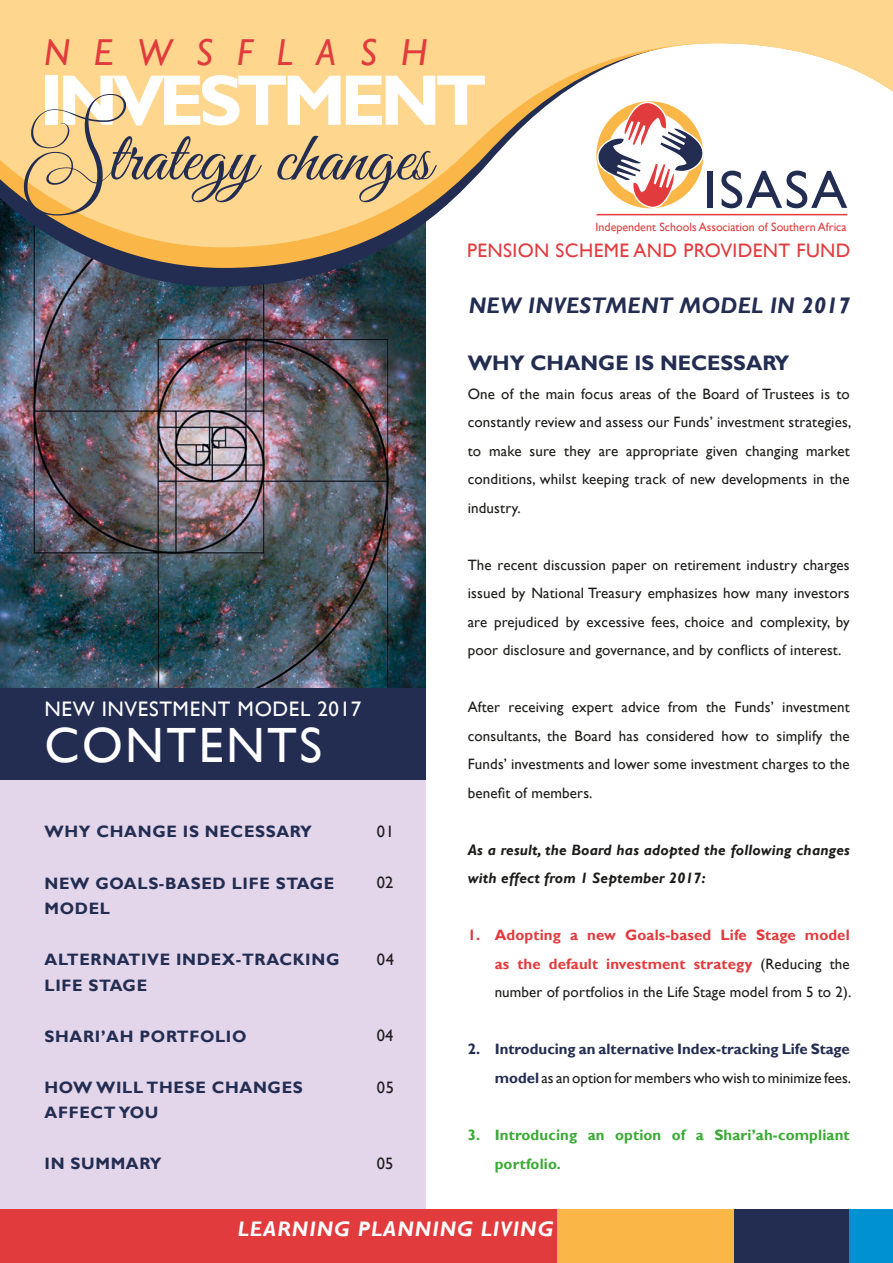
<style>
.page{position:relative;width:893px;height:1263px;background:#fff}
.page>*{position:absolute;margin:0;border:0;box-sizing:border-box;transform-origin:0 0}
.t1{font:90px "Respective Slanted";color:#232d52}
.t2{font:72px "Great Vibes";color:#232d52}
.t3{font:700 72px "Gill Sans";letter-spacing:-.08em;color:#fff}
.t4{font:54px "Gill Sans";letter-spacing:.04em;color:#232d52}
.t5{font:49.5px "Gill Sans";letter-spacing:.05em;color:#fff}
.t6{font:italic 37.5px "Gill Sans";letter-spacing:.64em;color:#e23b3d}
.t7{font:italic 700 22.5px "Gill Sans";letter-spacing:.015em;color:#232d52}
.t8{font:italic 700 21px "Gill Sans";letter-spacing:.05em;color:#fff}
.t9{font:21px "Gill Sans";letter-spacing:.03em;color:#fff}
.t10{font:700 21px "Gill Sans";color:#232d52}
.t11{font:19.5px "Gill Sans";letter-spacing:.02em;color:#e23b3d}
.t12{font:700 16.5px/25.5px "Gill Sans";letter-spacing:.04em;color:#232d52}
.t13{font:16.5px "Gill Sans";letter-spacing:.025em;color:#1d1d1b}
.t14{font:15px/28.5px "Gill Sans";letter-spacing:.01em;color:#1d1d1b;text-align:justify}
.t15{font:700 15px/28.5px "Gill Sans";letter-spacing:.01em;color:#e23b3d;text-align:justify}
.t16{font:700 15px/28.5px "Gill Sans";color:#232d52;text-align:right}
.t17{font:italic 700 15px/28.5px "Gill Sans";letter-spacing:.01em;color:#1d1d1b}
.t18{font:700 15px/28.5px "Gill Sans";letter-spacing:.01em;color:#3baa35}
.t19{font:12px "Gill Sans";color:#e23b3d}
.s1{font-weight:400;color:#1d1d1b}
</style>
<div class="page">
<div style="left:0;top:778px;width:425px;height:431px;background:#e3d5ea"></div>
<img style="left:0;top:287px;width:425px;height:401px">
<img style="left:0;top:268px;width:426px;height:19px">
<svg style="left:0;top:247px;width:426px;height:21px;background:#7b6c51"></svg>
<svg style="left:0;top:0;width:893px;height:247px;fill:#fed68e"></svg>
<div style="left:792px;top:1209px;width:101px;height:54px;background:#0091d3"></div>
<div style="left:0;top:1209px;width:600px;height:54px;background:#e23b3d"></div>
<div style="left:557px;top:1209px;width:178px;height:54px;background:#fab747"></div>
<div style="left:734px;top:1209px;width:115px;height:54px;background:#232d52"></div>
<hr style="left:596px;top:214px;width:251px;height:1px;background:#e23b3d">
<svg style="left:596px;top:101px;width:109px;height:107px"></svg>
<div style="left:0;top:688px;width:425px;height:92px;background:#232d52"></div>
<p class="t6" style="left:44px;top:30px;width:385px">NEWSFLASH</p>
<p class="t3" style="left:39px;top:57px;width:449px">INVESTMENT</p>
<p class="t1" style="left:25px;top:100px;width:87px">S</p>
<p class="t2" style="left:109px;top:118px;width:324px">trategy changes</p>
<p class="t4" style="left:704px;top:158px;width:145px">ISASA</p>
<p class="t19" style="left:596px;top:220px;width:253px">Independent Schools Association of Southern Africa</p>
<p class="t11" style="left:467px;top:239px;width:385px">PENSION SCHEME AND PROVIDENT FUND</p>
<p class="t7" style="left:469px;top:292px;width:383px">NEW INVESTMENT MODEL IN 2017</p>
<p class="t10" style="left:468px;top:351px;width:323px">WHY CHANGE IS NECESSARY</p>
<p class="t14" style="left:468px;top:380px;width:385px">One of the main focus areas of the Board of Trustees is to constantly review and assess our Funds’ investment strategies, to make sure they are appropriate given changing market conditions, whilst keeping track of new developments in the industry.</p>
<p class="t9" style="left:45px;top:696px;width:318px">NEW INVESTMENT MODEL 2017</p>
<p class="t5" style="left:45px;top:717px;width:279px">CONTENTS</p>
<p class="t12" style="left:45px;top:820px;width:269px">WHY CHANGE IS NECESSARY</p>
<p class="t12" style="left:45px;top:871px;width:291px">NEW GOALS-BASED LIFE STAGE<br>MODEL</p>
<p class="t12" style="left:45px;top:947px;width:296px">ALTERNATIVE INDEX-TRACKING<br>LIFE STAGE</p>
<p class="t12" style="left:45px;top:1024px;width:203px">SHARI’AH PORTFOLIO</p>
<p class="t12" style="left:45px;top:1075px;width:260px">HOW WILL THESE CHANGES<br>AFFECT YOU</p>
<p class="t12" style="left:45px;top:1151px;width:118px">IN SUMMARY</p>
<p class="t13" style="left:377px;top:822px;width:19px">01</p>
<p class="t13" style="left:377px;top:873px;width:18px">02</p>
<p class="t13" style="left:377px;top:950px;width:19px">04</p>
<p class="t13" style="left:377px;top:1026px;width:18px">04</p>
<p class="t13" style="left:377px;top:1077px;width:19px">05</p>
<p class="t13" style="left:377px;top:1154px;width:18px">05</p>
<p class="t14" style="left:468px;top:551px;width:383px">The recent discussion paper on retirement industry charges issued by National Treasury emphasizes how many investors are prejudiced by excessive fees, choice and complexity, by poor disclosure and governance, and by conflicts of interest.</p>
<p class="t14" style="left:468px;top:693px;width:384px">After receiving expert advice from the Funds’ investment consultants, the Board has considered how to simplify the Funds’ investments and lower some investment charges to the benefit of members.</p>
<p class="t17" style="left:468px;top:836px;width:384px">As a result, the Board has adopted the following changes with effect from 1 September 2017:</p>
<p class="t15" style="left:495px;top:921px;width:358px;text-indent:-27px">1. Adopting a new Goals-based Life Stage model as the default investment strategy <span class="s1">(Reducing the number of portfolios in the Life Stage model from 5 to 2).</span></p>
<p class="t16" style="left:468px;top:1035px;width:385px">2. Introducing an alternative Index-tracking Life Stage model <span class="s1">as an option for members who wish to minimize fees.</span></p>
<p class="t18" style="left:495px;top:1121px;width:356px;text-indent:-27px">3. Introducing an option of a Shari’ah-compliant portfolio.</p>
<p class="t8" style="left:238px;top:1217px;width:317px">LEARNING PLANNING LIVING</p>
</div>
